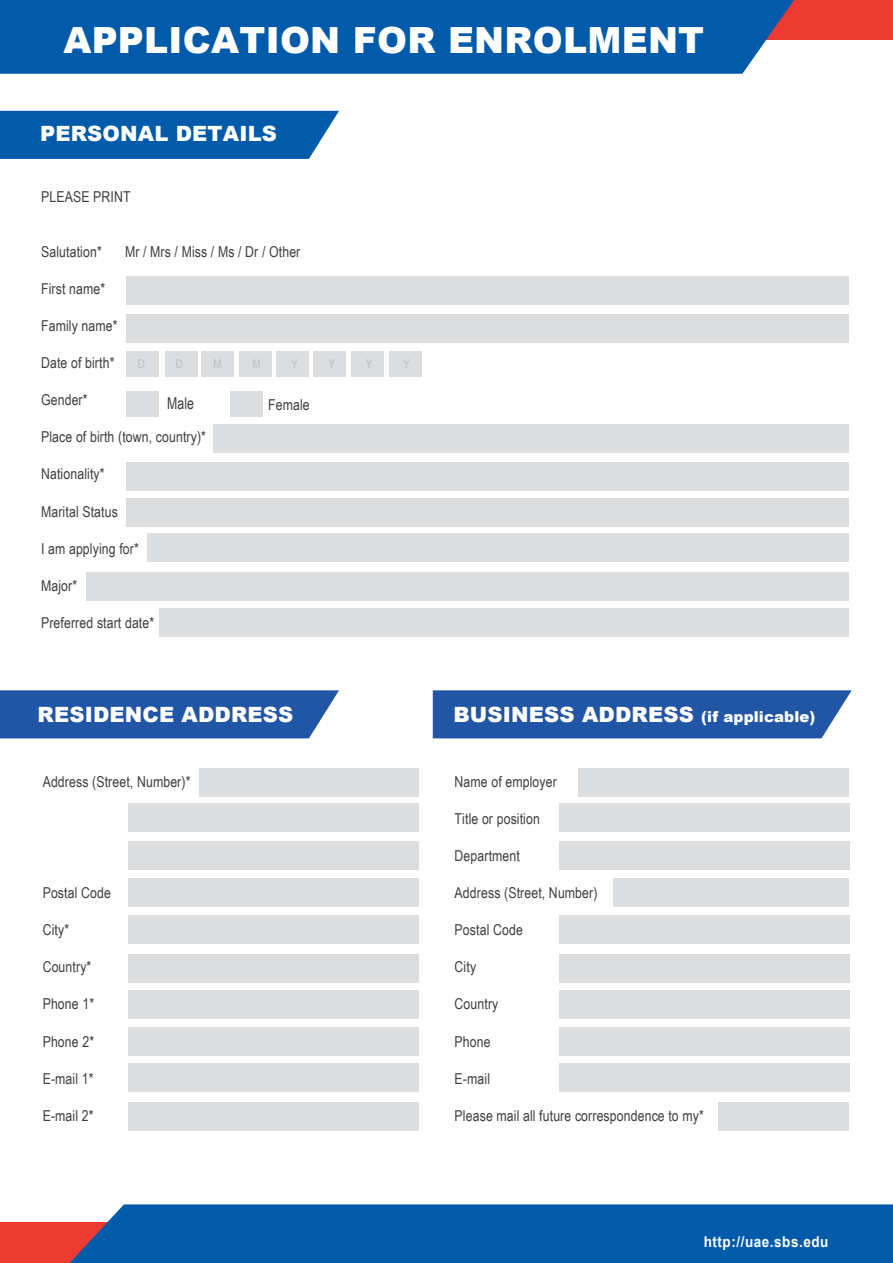
<style>
.page{position:relative;width:893px;height:1263px;background:#fff}
.page>*{position:absolute;margin:0;border:0;box-sizing:border-box;transform-origin:0 0}
.t1{font:900 36px "Arial";letter-spacing:.01em;color:#fff}
.t2{font:900 21px "Arial";letter-spacing:.01em;color:#fff}
.t3{font:16.35px "Arial Narrow";color:#3e3e3f;scale:.91 1}
.t4{font:15px "Arial Narrow";letter-spacing:.01em;color:#3e3e3f}
.t5{font:700 15px "Arial";letter-spacing:.04em;color:#fff;scale:.9 1}
.t6{font:12px "Arial Narrow";color:#bcbdc0}
.s1{font-size:15px}
</style>
<div class="page">
<div style="left:0;top:1222px;width:893px;height:41px;background:#ee3b32"></div>
<div style="left:70px;top:1204px;width:823px;height:59px;background:#015aaa"></div>
<div style="left:0;top:690px;width:339px;height:48px;background:#2155a5"></div>
<div style="left:0;top:111px;width:339px;height:48px;background:#015aaa"></div>
<div style="left:433px;top:690px;width:419px;height:48px;background:#2155a5"></div>
<div style="left:199px;top:768px;width:220px;height:28px;background:#dcdddf"></div>
<div style="left:129px;top:803px;width:290px;height:28px;background:#dcdddf"></div>
<div style="left:129px;top:842px;width:290px;height:28px;background:#dcdddf"></div>
<div style="left:129px;top:878px;width:290px;height:29px;background:#dcdddf"></div>
<div style="left:129px;top:916px;width:290px;height:28px;background:#dcdddf"></div>
<div style="left:129px;top:954px;width:290px;height:28px;background:#dcdddf"></div>
<div style="left:129px;top:990px;width:290px;height:28px;background:#dcdddf"></div>
<div style="left:129px;top:1027px;width:290px;height:29px;background:#dcdddf"></div>
<div style="left:129px;top:1063px;width:290px;height:29px;background:#dcdddf"></div>
<div style="left:129px;top:1102px;width:290px;height:29px;background:#dcdddf"></div>
<div style="left:0;top:0;width:893px;height:39px;background:#ee3b32"></div>
<div style="left:0;top:0;width:794px;height:74px;background:#015aaa"></div>
<div style="left:126px;top:314px;width:723px;height:29px;background:#dcdddf"></div>
<div style="left:126px;top:277px;width:723px;height:28px;background:#dcdddf"></div>
<div style="left:389px;top:351px;width:32px;height:26px;background:#dcdddf"></div>
<div style="left:351px;top:351px;width:33px;height:26px;background:#dcdddf"></div>
<div style="left:313px;top:351px;width:33px;height:26px;background:#dcdddf"></div>
<div style="left:276px;top:351px;width:33px;height:26px;background:#dcdddf"></div>
<div style="left:240px;top:351px;width:32px;height:26px;background:#dcdddf"></div>
<div style="left:202px;top:351px;width:32px;height:26px;background:#dcdddf"></div>
<div style="left:165px;top:351px;width:32px;height:26px;background:#dcdddf"></div>
<div style="left:126px;top:351px;width:33px;height:26px;background:#dcdddf"></div>
<div style="left:126px;top:391px;width:33px;height:26px;background:#dcdddf"></div>
<div style="left:231px;top:391px;width:32px;height:26px;background:#dcdddf"></div>
<div style="left:213px;top:424px;width:636px;height:28px;background:#dcdddf"></div>
<div style="left:126px;top:462px;width:723px;height:28px;background:#dcdddf"></div>
<div style="left:126px;top:498px;width:723px;height:28px;background:#dcdddf"></div>
<div style="left:147px;top:533px;width:702px;height:29px;background:#dcdddf"></div>
<div style="left:86px;top:572px;width:763px;height:28px;background:#dcdddf"></div>
<div style="left:159px;top:608px;width:690px;height:29px;background:#dcdddf"></div>
<div style="left:578px;top:768px;width:271px;height:28px;background:#dcdddf"></div>
<div style="left:559px;top:803px;width:290px;height:28px;background:#dcdddf"></div>
<div style="left:559px;top:842px;width:290px;height:28px;background:#dcdddf"></div>
<div style="left:613px;top:878px;width:236px;height:29px;background:#dcdddf"></div>
<div style="left:559px;top:916px;width:290px;height:28px;background:#dcdddf"></div>
<div style="left:559px;top:954px;width:290px;height:28px;background:#dcdddf"></div>
<div style="left:559px;top:990px;width:290px;height:28px;background:#dcdddf"></div>
<div style="left:559px;top:1027px;width:290px;height:29px;background:#dcdddf"></div>
<div style="left:559px;top:1063px;width:290px;height:29px;background:#dcdddf"></div>
<div style="left:719px;top:1102px;width:130px;height:28px;background:#dcdddf"></div>
<h1 class="t1" style="left:63px;top:14px;width:642px">APPLICATION FOR ENROLMENT</h1>
<h2 class="t2" style="left:40px;top:118px;width:239px">PERSONAL DETAILS</h2>
<p class="t4" style="left:41px;top:186px;width:91px">PLEASE PRINT</p>
<p class="t4" style="left:41px;top:240px;width:62px">Salutation*</p>
<p class="t4" style="left:41px;top:277px;width:66px">First name*</p>
<p class="t4" style="left:41px;top:315px;width:78px">Family name*</p>
<p class="t4" style="left:41px;top:352px;width:75px">Date of birth*</p>
<p class="t4" style="left:41px;top:389px;width:48px">Gender*</p>
<p class="t4" style="left:41px;top:426px;width:166px">Place of birth (town, country)*</p>
<p class="t4" style="left:41px;top:463px;width:65px">Nationality*</p>
<p class="t4" style="left:41px;top:500px;width:78px">Marital Status</p>
<p class="t4" style="left:41px;top:537px;width:99px">I am applying for*</p>
<p class="t4" style="left:41px;top:574px;width:38px">Major*</p>
<p class="t4" style="left:41px;top:612px;width:115px">Preferred start date*</p>
<p class="t4" style="left:125px;top:240px;width:177px">Mr / Mrs / Miss / Ms / Dr / Other</p>
<p class="t6" style="left:138px;top:355px;width:9px">D</p>
<p class="t6" style="left:176px;top:355px;width:9px">D</p>
<p class="t6" style="left:214px;top:355px;width:10px">M</p>
<p class="t6" style="left:252px;top:355px;width:10px">M</p>
<p class="t6" style="left:291px;top:355px;width:8px">Y</p>
<p class="t6" style="left:329px;top:355px;width:8px">Y</p>
<p class="t6" style="left:366px;top:355px;width:8px">Y</p>
<p class="t6" style="left:403px;top:355px;width:8px">Y</p>
<p class="t3" style="left:167px;top:392px;width:31px">Male</p>
<p class="t4" style="left:268px;top:393px;width:43px">Female</p>
<h2 class="t2" style="left:38px;top:699px;width:257px">RESIDENCE ADDRESS</h2>
<p class="t4" style="left:43px;top:770px;width:149px">Address (Street, Number)*</p>
<p class="t4" style="left:43px;top:882px;width:70px">Postal Code</p>
<p class="t4" style="left:43px;top:919px;width:28px">City*</p>
<p class="t4" style="left:43px;top:956px;width:50px">Country*</p>
<p class="t4" style="left:43px;top:993px;width:53px">Phone 1*</p>
<p class="t4" style="left:43px;top:1030px;width:53px">Phone 2*</p>
<p class="t4" style="left:43px;top:1067px;width:52px">E-mail 1*</p>
<p class="t4" style="left:43px;top:1104px;width:52px">E-mail 2*</p>
<h2 class="t2" style="left:453px;top:699px;width:364px">BUSINESS ADDRESS <span class="s1">(if applicable)</span></h2>
<p class="t4" style="left:455px;top:770px;width:104px">Name of employer</p>
<p class="t4" style="left:455px;top:807px;width:87px">Title or position</p>
<p class="t4" style="left:455px;top:845px;width:67px">Department</p>
<p class="t4" style="left:455px;top:882px;width:144px">Address (Street, Number)</p>
<p class="t4" style="left:455px;top:919px;width:70px">Postal Code</p>
<p class="t4" style="left:455px;top:956px;width:23px">City</p>
<p class="t4" style="left:455px;top:993px;width:45px">Country</p>
<p class="t4" style="left:455px;top:1030px;width:38px">Phone</p>
<p class="t4" style="left:455px;top:1067px;width:37px">E-mail</p>
<p class="t4" style="left:455px;top:1104px;width:251px">Please mail all future correspondence to my*</p>
<p class="t5" style="left:704px;top:1231px;width:140px">http://uae.sbs.edu</p>
</div>
